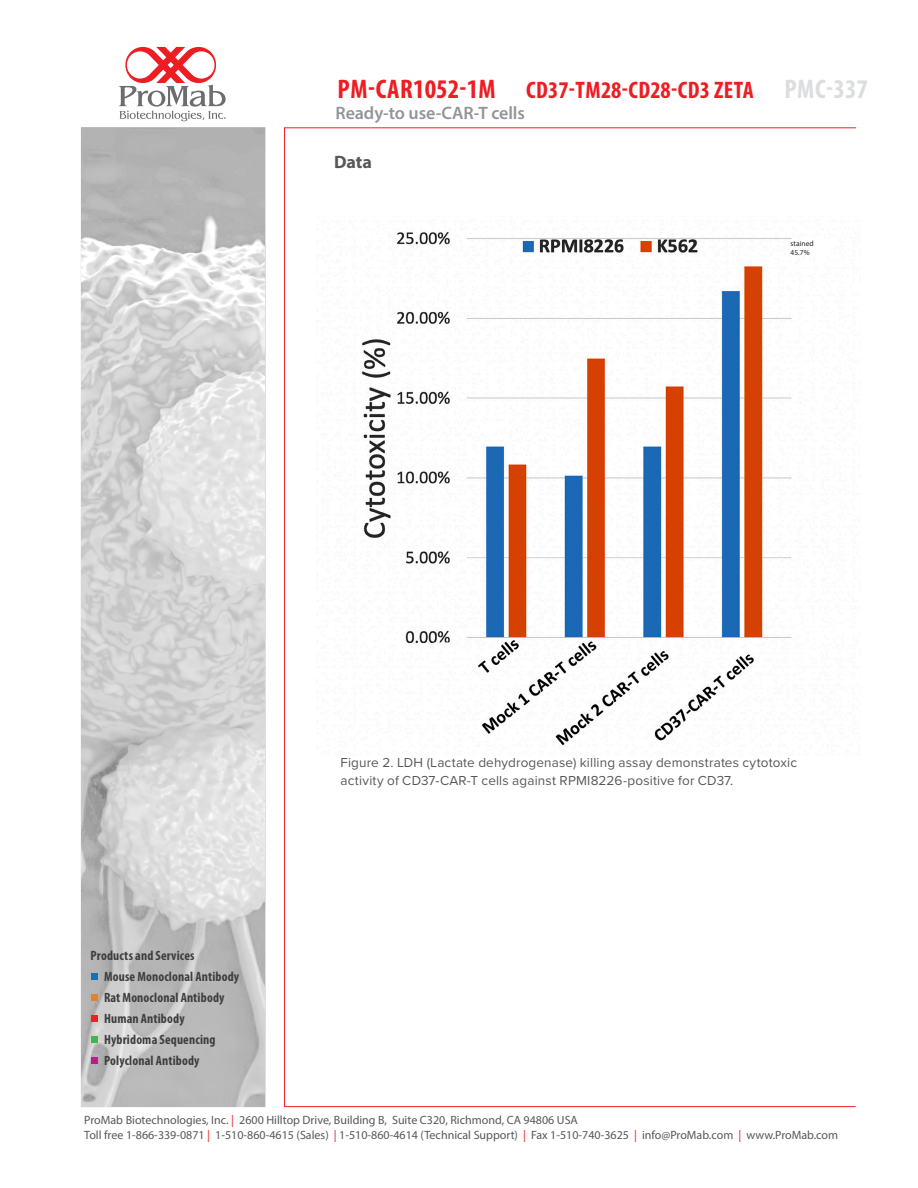
<style>
.page{position:relative;width:918px;height:1188px;background:#fff}
.page>*{position:absolute;margin:0;border:0;box-sizing:border-box;transform-origin:0 0}
.Subhead{font:700 condensed 24px "Myriad Pro";letter-spacing:.01em;color:#ee1d23}
.Bullets_and_Numerals{font:600 18px "Myriad Pro";letter-spacing:-.005em;color:#939598}
.Bullets_and_Numerals-2{font:700 18px "Myriad Pro";color:#57585a}
.Bullets_and_Numerals-3{font:13.5px "Proxima Nova";letter-spacing:.01em;color:#57585a}
.Sidebar_Text{font:700 condensed 13.5px "Myriad Pro";letter-spacing:.01em;color:#3e3e3f}
.t1{font:12px/14.4px "Myriad Pro";color:#57585a}
.Bullets_and_Numerals-4{font:7.5px "Myriad Pro";letter-spacing:.005em;color:#231f20}
.s1{font-size:27px}
.s2{font-size:27px;color:#dcdddf}
.s3{color:#ec2127}
</style>
<div class="page">
<hr style="left:284px;top:127px;width:572px;height:1px;background:#ec2127">
<hr style="left:284px;top:128px;width:1px;height:979px;background:#ec2127">
<hr style="left:285px;top:1106px;width:571px;height:1px;background:#ec2127">
<img style="left:81px;top:128px;width:184px;height:979px">
<img style="left:362px;top:232px;width:430px;height:514px">
<svg style="left:119px;top:46px;width:107px;height:75px"></svg>
<div style="left:91px;top:973px;width:7px;height:7px;background:#1074bc"></div>
<div style="left:91px;top:994px;width:7px;height:7px;background:#e98024"></div>
<div style="left:91px;top:1015px;width:7px;height:7px;background:#ec2127"></div>
<div style="left:91px;top:1036px;width:7px;height:7px;background:#42b649"></div>
<div style="left:91px;top:1057px;width:7px;height:7px;background:#bc1b8d"></div>
<div style="left:791px;top:240px;width:39px;height:15px;background:#fff"></div>
<p class="Subhead" style="left:338px;top:75px;width:532px"><span class="s1">PM-CAR1052-1M</span> CD37-TM28-CD28-CD3 ZETA <span class="s2">PMC-337</span></p>
<p class="Bullets_and_Numerals" style="left:336px;top:102px;width:191px">Ready-to use-CAR-T cells</p>
<p class="Bullets_and_Numerals-2" style="left:334px;top:150px;width:39px">Data</p>
<p class="Bullets_and_Numerals-4" style="left:791px;top:238px;width:25px">stained</p>
<p class="Bullets_and_Numerals-4" style="left:791px;top:247px;width:21px">45.7%</p>
<p class="Sidebar_Text" style="left:91px;top:947px;width:106px">Products and Services</p>
<p class="Sidebar_Text" style="left:104px;top:968px;width:137px">Mouse Monoclonal Antibody</p>
<p class="Sidebar_Text" style="left:104px;top:989px;width:122px">Rat Monoclonal Antibody</p>
<p class="Sidebar_Text" style="left:104px;top:1010px;width:82px">Human Antibody</p>
<p class="Sidebar_Text" style="left:104px;top:1031px;width:113px">Hybridoma Sequencing</p>
<p class="Sidebar_Text" style="left:104px;top:1052px;width:97px">Polyclonal Antibody</p>
<p class="Bullets_and_Numerals-3" style="left:340px;top:752px;width:458px">Figure 2. LDH (Lactate dehydrogenase) killing assay demonstrates cytotoxic</p>
<p class="Bullets_and_Numerals-3" style="left:340px;top:771px;width:394px">activity of CD37-CAR-T cells against RPMI8226-positive for CD37.</p>
<p class="t1" style="left:84px;top:1113px;width:755px">ProMab Biotechnologies, Inc. <span class="s3">|</span> 2600 Hilltop Drive, Building B, Suite C320, Richmond, CA 94806 USA<br>Toll free 1-866-339-0871 <span class="s3">|</span> 1-510-860-4615 (Sales) <span class="s3">|</span> 1-510-860-4614 (Technical Support) <span class="s3">|</span> Fax 1-510-740-3625 <span class="s3">|</span> info@ProMab.com <span class="s3">|</span> www.ProMab.com</p>
</div>
